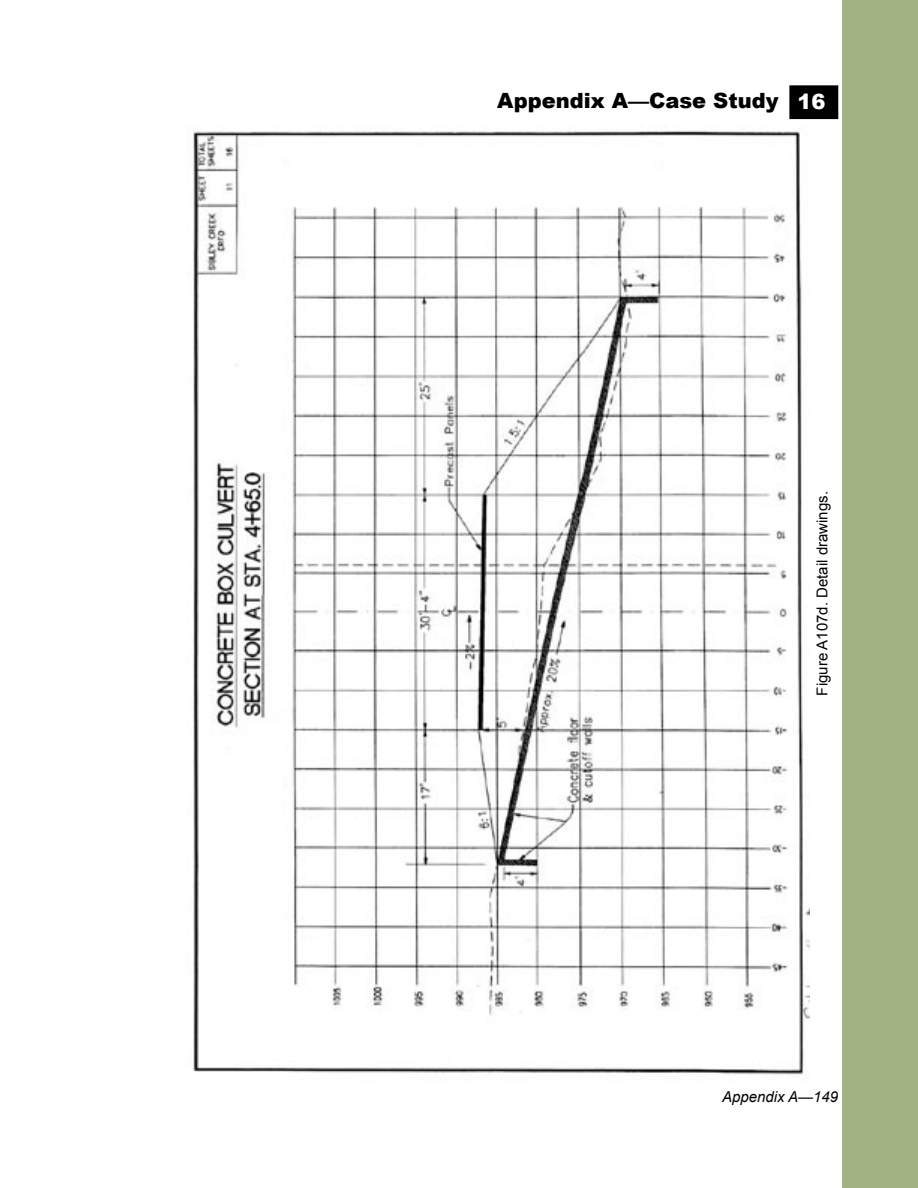
<style>
.page{position:relative;width:918px;height:1188px;background:#fff}
.page>*{position:absolute;margin:0;border:0;box-sizing:border-box;transform-origin:0 0}
.t1{font:900 21px "Arial";color:#000}
.t2{font:900 21px "Arial";color:#fff}
.indent{font:15px "Arial";color:#000}
.t3{font:italic 15px "Arial";color:#000}
</style>
<div class="page">
<div style="left:790px;top:86px;width:48px;height:32px;background:#000"></div>
<div style="left:789px;top:85px;width:49px;height:34px;border:2px solid #000"></div>
<div style="left:843px;top:0;width:75px;height:1188px;background:#a3b282"></div>
<img style="left:193px;top:126px;width:617px;height:949px">
<h1 class="t1" style="left:497px;top:89px;width:283px">Appendix A—Case Study</h1>
<p class="t2" style="left:798px;top:90px;width:30px">16</p>
<p class="indent" style="left:814px;top:696px;width:206px;rotate:-90deg">Figure A107d. Detail drawings.</p>
<p class="t3" style="left:722px;top:1088px;width:118px">Appendix A—149</p>
</div>
